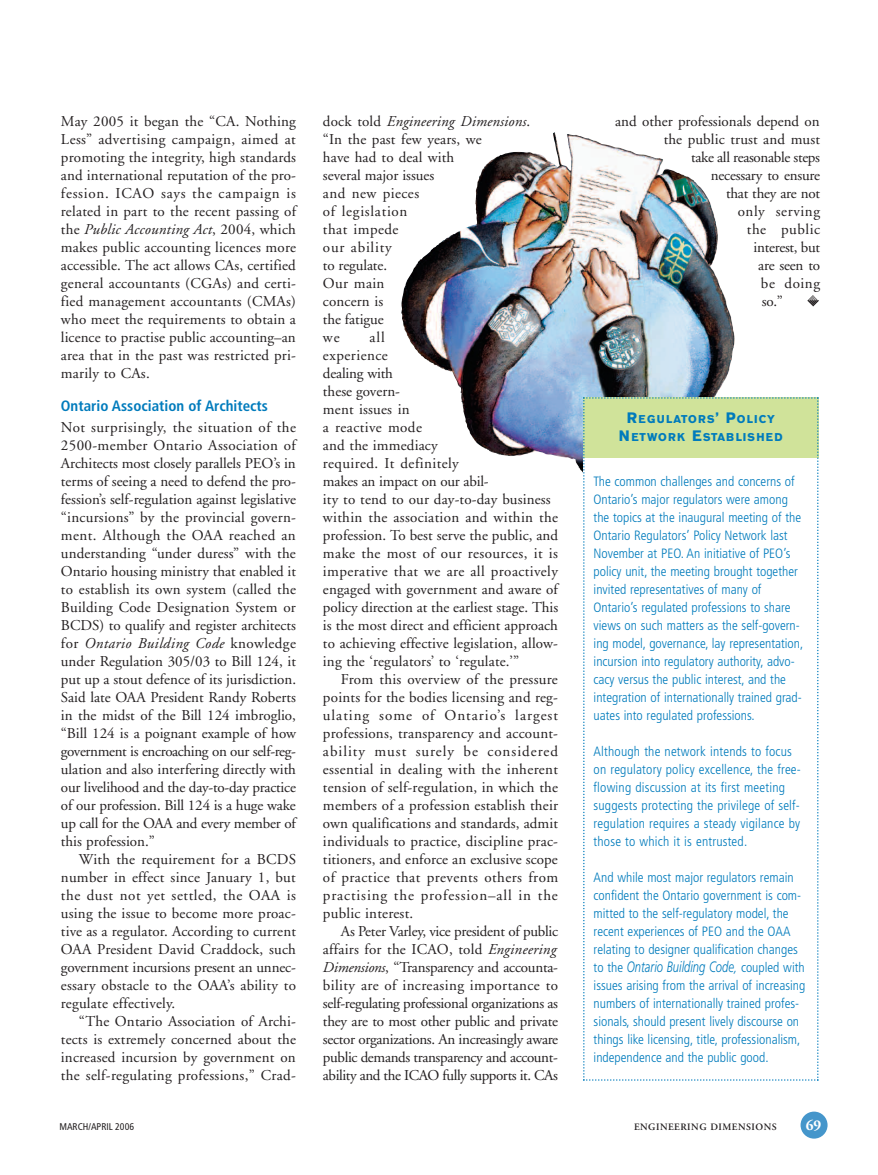
<style>
.page{position:relative;width:878px;height:1175px;background:#fff}
.page>*{position:absolute;margin:0;border:0;box-sizing:border-box;transform-origin:0 0}
.t1{font:15px/18px "Adobe Garamond";letter-spacing:.01em;color:#231f20;text-align:justify}
.t2{font:15px/18px "Adobe Garamond";letter-spacing:-.02em;color:#231f20}
.t3{font:15px "Adobe Garamond";letter-spacing:-.015em;color:#231f20}
.t4{font:italic 300 15px "Frutiger";color:#007bbc;scale:.75 1}
.t5{font:700 condensed 15px "Frutiger";color:#007bbc}
.t6{font:15px "Adobe Garamond";letter-spacing:.035em;color:#231f20}
.t7{font:700 15px "Adobe Garamond";color:#fff}
.t8{font:300 condensed 13.5px/18px "Frutiger";color:#007bbc}
.t9{font:700 11.25px/18px "AG Old Face";letter-spacing:.105em;color:#007bbc;text-align:center}
.t10{font:600 9.75px "Adobe Garamond";letter-spacing:.05em;color:#231f20}
.t11{font:condensed 9.75px "Frutiger";color:#231f20}
.s1{font-style:italic}
.s2{font-size:15px}
.s3{font-style:normal;font-stretch:condensed;font-size:13.5px}
.s4{font-size:13.5px}
</style>
<div class="page">
<div style="left:800px;top:1111px;width:27px;height:27px;background:#4596cb;border-radius:50%"></div>
<svg style="left:807px;top:295px;width:11px;height:11px"></svg>
<img style="left:389px;top:131px;width:366px;height:358px;border-radius:50%">
<img style="left:558px;top:134px;width:177px;height:335px">
<svg style="left:583px;top:397px;width:235px;height:683px"></svg>
<p class="t1" style="left:61px;top:114px;width:237px">May 2005 it began the “CA. Nothing Less” advertising campaign, aimed at promoting the integrity, high standards and international reputation of the pro&shy;fession. ICAO says the campaign is related in part to the recent passing of the <span class="s1">Public Accounting Act</span>, 2004, which makes public accounting licences more accessible. The act allows CAs, certified general accountants (CGAs) and certi&shy;fied management accountants (CMAs) who meet the requirements to obtain a licence to practise public accounting–an area that in the past was restricted pri&shy;marily to CAs.</p>
<p class="t5" style="left:61px;top:400px;width:208px">Ontario Association of Architects</p>
<p class="t1" style="left:61px;top:420px;width:237px">Not surprisingly, the situation of the 2500-member Ontario Association of Architects most closely parallels PEO’s in terms of seeing a need to defend the pro&shy;fession’s self-regulation against legislative “incursions” by the provincial govern&shy;ment. Although the OAA reached an understanding “under duress” with the Ontario housing ministry that enabled it to establish its own system (called the Building Code Designation System or BCDS) to qualify and register architects for <span class="s1">Ontario Building Code</span> knowledge under Regulation 305/03 to Bill 124, it put up a stout defence of its jurisdiction.<br>Said late OAA President Randy Roberts in the midst of the Bill 124 imbroglio, “Bill 124 is a poignant example of how government is encroaching on our self-reg&shy;ulation and also interfering directly with our livelihood and the day-to-day practice of our profession. Bill 124 is a huge wake up call for the OAA and every member of this profession.”</p>
<p class="t1" style="left:61px;top:852px;width:237px;text-indent:18px">With the requirement for a BCDS number in effect since January 1, but the dust not yet settled, the OAA is using the issue to become more proac&shy;tive as a regulator. According to current OAA President David Craddock, such government incursions present an unnec&shy;essary obstacle to the OAA’s ability to regulate effectively.</p>
<p class="t1" style="left:61px;top:1014px;width:236px;text-indent:18px">“The Ontario Association of Archi&shy;tects is extremely concerned about the increased incursion by government on the self-regulating professions,” Crad-</p>
<p class="t1" style="left:323px;top:114px;width:209px;text-align:left">dock told <span class="s1">Engineering Dimensions</span>. “In the past few years, we<br>have had to deal with<br>several major issues<br>and new pieces<br>of legislation<br>that impede<br>our ability<br>to regulate.<br>Our main<br>concern is<br>the fatigue<br>we</p>
<p class="t1" style="left:323px;top:330px;width:237px;text-align:left;text-indent:47px">all<br>experience<br>dealing with<br>these govern-<br>ment issues in<br>a reactive mode<br>and the immediacy<br>required. It definitely<br>makes an impact on our abil-<br>ity to tend to our day-to-day business within the association and within the profession. To best serve the public, and make the most of our resources, it is imperative that we are all proactively engaged with government and aware of policy direction at the earliest stage. This is the most direct and efficient approach to achieving effective legislation, allow&shy;ing the ‘regulators’ to ‘regulate.’”</p>
<p class="t1" style="left:323px;top:672px;width:237px;text-indent:18px">From this overview of the pressure points for the bodies licensing and reg&shy;ulating some of Ontario’s largest professions, transparency and account&shy;ability must surely be considered essential in dealing with the inherent tension of self-regulation, in which the members of a profession establish their own qualifications and standards, admit individuals to practice, discipline prac&shy;titioners, and enforce an exclusive scope of practice that prevents others from practising the profession–all in the public interest.</p>
<p class="t2" style="left:323px;top:924px;width:237px;text-indent:18px">As Peter Varley, vice president of public affairs for the ICAO, told <span class="s1">Engineering Dimensions</span>, “Transparency and accounta&shy;bility are of increasing importance to self-regulating professional organizations as they are to most other public and private sector organizations. An increasingly aware public demands transparency and account&shy;ability and the ICAO fully supports it. CAs</p>
<p class="t1" style="left:615px;top:114px;width:206px">and other professionals depend on</p>
<p class="t1" style="left:663px;top:132px;width:158px">the public trust and must</p>
<p class="t2" style="left:691px;top:150px;width:130px">take all reasonable steps</p>
<p class="t3" style="left:710px;top:169px;width:111px">necessary to ensure</p>
<p class="t3" style="left:726px;top:187px;width:96px">that they are not</p>
<p class="t6" style="left:737px;top:205px;width:84px">only serving</p>
<p class="t6" style="left:746px;top:223px;width:75px">the public</p>
<p class="t2" style="left:753px;top:240px;width:68px">interest, but</p>
<p class="t3" style="left:758px;top:259px;width:63px">are seen to</p>
<p class="t1" style="left:761px;top:276px;width:61px">be doing</p>
<p class="t1" style="left:761px;top:294px;width:23px">so.”</p>
<p class="t9" style="left:619px;top:411px;width:165px"><span class="s2">R</span>EGULATORS<span class="s2">’ P</span>OLICY<br><span class="s2">N</span>ETWORK <span class="s2">E</span>STABLISHED</p>
<p class="t8" style="left:593px;top:473px;width:211px">The common challenges and concerns of Ontario’s major regulators were among the topics at the inaugural meeting of the Ontario Regulators’ Policy Network last November at PEO. An initiative of PEO’s policy unit, the meeting brought together invited representatives of many of Ontario’s regulated professions to share views on such matters as the self-govern&shy;ing model, governance, lay representation, incursion into regulatory authority, advo&shy;cacy versus the public interest, and the integration of internationally trained grad&shy;uates into regulated professions.</p>
<p class="t8" style="left:593px;top:743px;width:209px">Although the network intends to focus on regulatory policy excellence, the free&shy;flowing discussion at its first meeting suggests protecting the privilege of self&shy;regulation requires a steady vigilance by those to which it is entrusted.</p>
<p class="t8" style="left:593px;top:869px;width:209px">And while most major regulators remain confident the Ontario government is com&shy;mitted to the self-regulatory model, the recent experiences of PEO and the OAA relating to designer qualification changes</p>
<p class="t4" style="left:593px;top:961px;width:283px"><span class="s3">to the</span> Ontario Building Code<span class="s4">,</span> <span class="s3">coupled with</span></p>
<p class="t8" style="left:593px;top:977px;width:213px">issues arising from the arrival of increasing numbers of internationally trained profes&shy;sionals, should present lively discourse on things like licensing, title, professionalism, independence and the public good.</p>
<p class="t11" style="left:59px;top:1122px;width:76px">MARCH/APRIL 2006</p>
<p class="t10" style="left:634px;top:1122px;width:144px">ENGINEERING DIMENSIONS</p>
<p class="t7" style="left:805px;top:1118px;width:17px">69</p>
</div>
